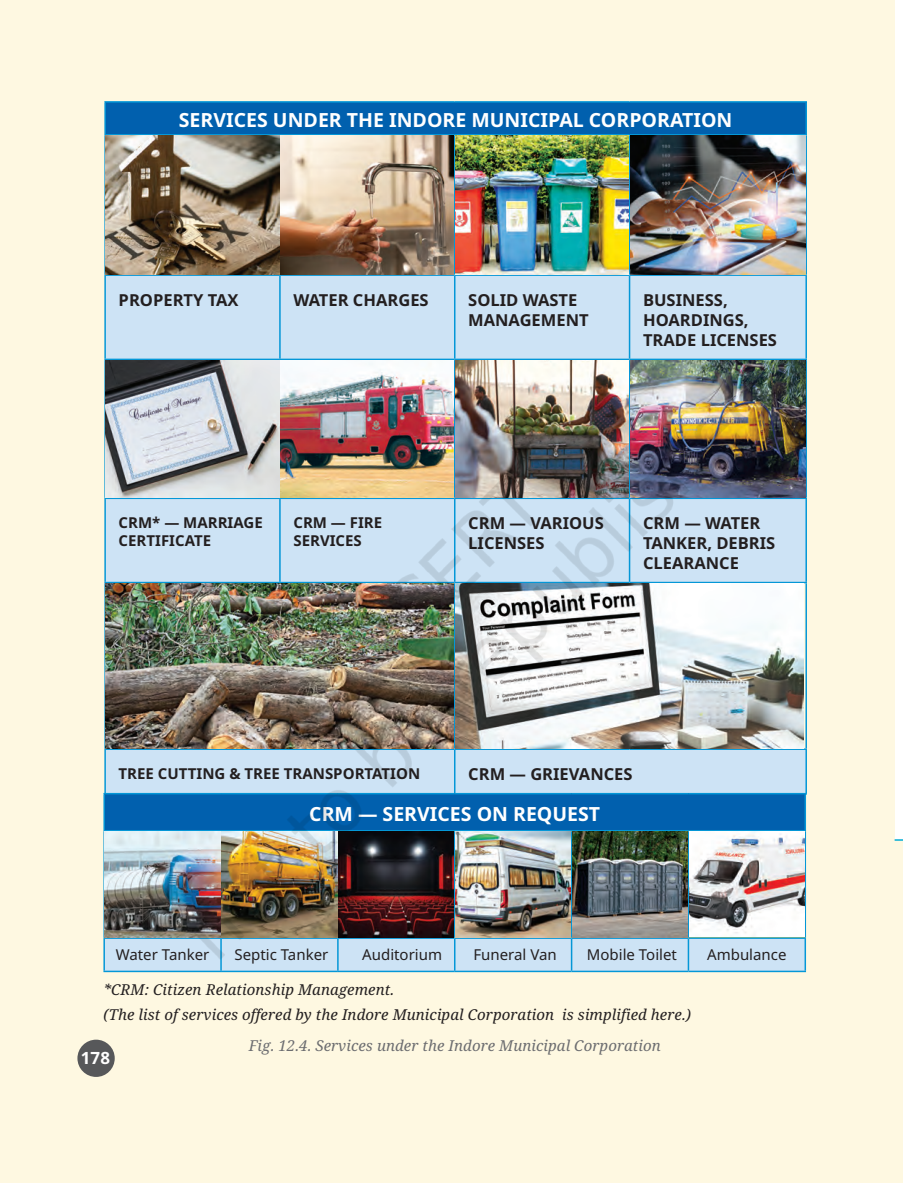
<style>
.page{position:relative;width:903px;height:1183px;background:#fff}
.page>*{position:absolute;margin:0;border:0;box-sizing:border-box;transform-origin:0 0}
.t1{font:700 19.5px "Noto Sans";color:#fff}
.t2{font:700 16.8px "Noto Sans";color:#fff}
.t3{font:700 16.5px/19.8px "Noto Sans";color:#231f20}
.t4{font:italic 15px/24.8px "Noto Serif";letter-spacing:.005em;color:#231f20}
.t5{font:700 15px/18px "Noto Sans";color:#231f20}
.t6{font:15px "Noto Sans";color:#231f20}
.t7{font:italic 15px "Noto Serif";letter-spacing:.005em;color:#6c6d70}
</style>
<div class="page">
<img style="left:0;top:0;width:902px;height:1183px">
<img style="left:88px;top:291px;width:703px;height:702px">
<p class="t1" style="left:179px;top:106px;width:555px">SERVICES UNDER THE INDORE MUNICIPAL CORPORATION</p>
<p class="t3" style="left:119px;top:291px;width:121px">PROPERTY TAX</p>
<p class="t3" style="left:293px;top:291px;width:137px">WATER CHARGES</p>
<p class="t3" style="left:468px;top:291px;width:122px">SOLID WASTE<br>MANAGEMENT</p>
<p class="t3" style="left:643px;top:291px;width:135px">BUSINESS,<br>HOARDINGS,<br>TRADE LICENSES</p>
<p class="t5" style="left:119px;top:514px;width:146px">CRM* — MARRIAGE<br>CERTIFICATE</p>
<p class="t5" style="left:293px;top:514px;width:90px">CRM — FIRE<br>SERVICES</p>
<p class="t3" style="left:468px;top:514px;width:137px">CRM — VARIOUS<br>LICENSES</p>
<p class="t3" style="left:643px;top:514px;width:134px">CRM — WATER<br>TANKER, DEBRIS<br>CLEARANCE</p>
<p class="t5" style="left:119px;top:765px;width:303px">TREE CUTTING &amp; TREE TRANSPORTATION</p>
<p class="t3" style="left:468px;top:765px;width:166px">CRM — GRIEVANCES</p>
<p class="t1" style="left:309px;top:800px;width:292px">CRM — SERVICES ON REQUEST</p>
<p class="t6" style="left:116px;top:944px;width:95px">Water Tanker</p>
<p class="t6" style="left:234px;top:944px;width:95px">Septic Tanker</p>
<p class="t6" style="left:362px;top:944px;width:81px">Auditorium</p>
<p class="t6" style="left:473px;top:944px;width:85px">Funeral Van</p>
<p class="t6" style="left:586px;top:944px;width:91px">Mobile Toilet</p>
<p class="t6" style="left:707px;top:944px;width:81px">Ambulance</p>
<p class="t4" style="left:103px;top:978px;width:589px">*CRM: Citizen Relationship Management.<br>(The list of services offered by the Indore Municipal Corporation is simplified here.)</p>
<p class="t7" style="left:248px;top:1036px;width:413px">Fig. 12.4. Services under the Indore Municipal Corporation</p>
<p class="t2" style="left:81px;top:1046px;width:31px">178</p>
</div>
